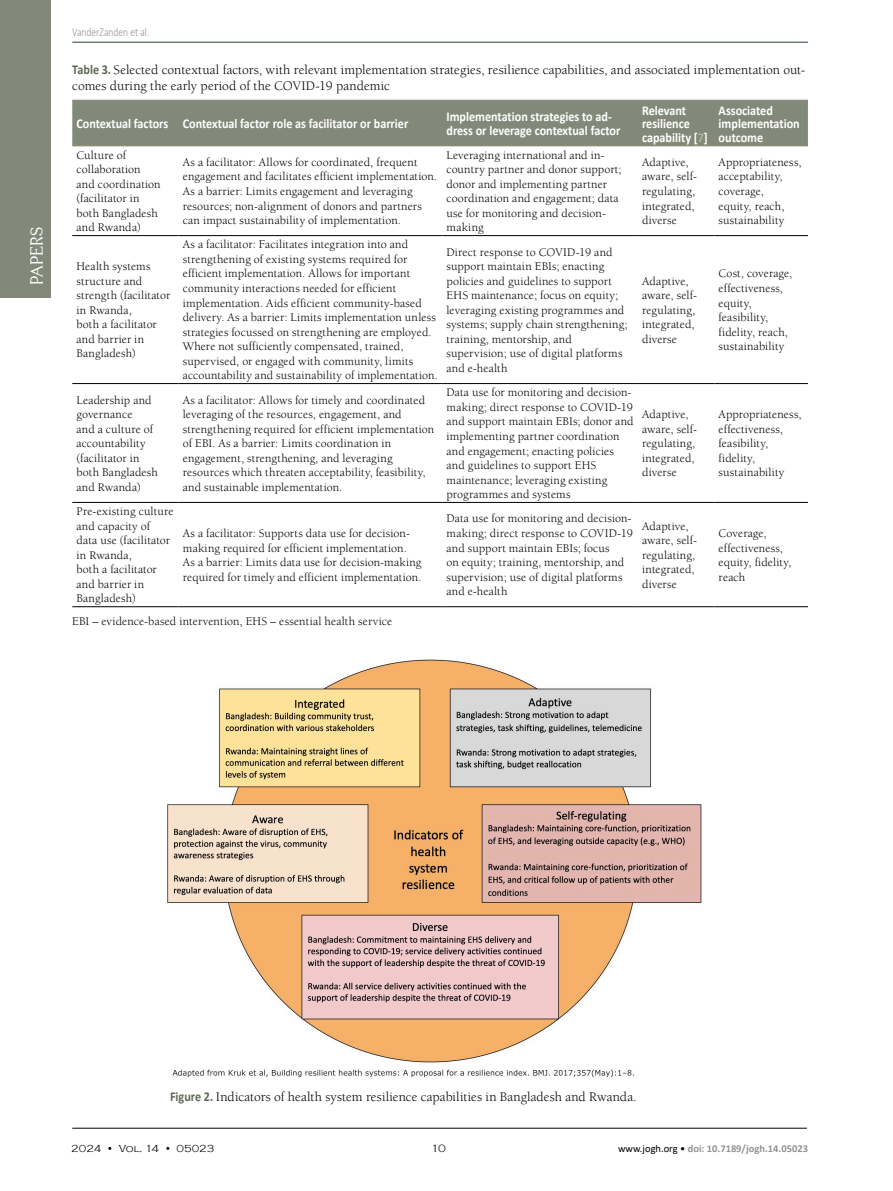
<style>
.page{position:relative;width:893px;height:1191px;background:#fff}
.page>*{position:absolute;margin:0;border:0;box-sizing:border-box;transform-origin:0 0}
.t1{font:17.1px "Centabel";letter-spacing:-.005em;color:#fff}
.potpisi_Figure_Table{font:13.5px/15.8px "Berkeley Std";letter-spacing:.005em;color:#000}
.Tab_Head{font:700 13.5px/13.5px "Calibri";color:#fff;scale:.9 1}
.Tab_text{font:12px/14.5px "Berkeley Std";letter-spacing:.01em;color:#000}
.Tab_txt_ispod{font:12px "Berkeley Std";letter-spacing:.01em;color:#000}
.t2{font:300 12px "Calibri";color:#949290;scale:.8 1}
.t3{font:300 10.95px "Copperplate Gothic";color:#000}
.t4{font:700 10.5px "Calibri";color:#949290}
.t5{font:300 10.5px "Copperplate Gothic";color:#000}
.s1{font-family:"Calibri";font-weight:700;color:#5c6954}
.s2{color:#aeb49a}
.s3{font-weight:400;color:#000}
</style>
<div class="page">
<hr style="left:72px;top:1128px;width:735px;height:1px;background:#000">
<hr style="left:72px;top:42px;width:736px;height:1px;background:#25452c">
<div style="left:0;top:0;width:51px;height:298px;background:#838978"></div>
<div style="left:72px;top:101px;width:736px;height:45px;background:#838978"></div>
<hr style="left:72px;top:235px;width:107px;height:1px;background:#000">
<hr style="left:179px;top:235px;width:263px;height:1px;background:#000">
<hr style="left:442px;top:235px;width:196px;height:1px;background:#000">
<hr style="left:638px;top:235px;width:76px;height:1px;background:#000">
<hr style="left:714px;top:235px;width:94px;height:1px;background:#000">
<hr style="left:72px;top:383px;width:107px;height:1px;background:#000">
<hr style="left:179px;top:383px;width:263px;height:1px;background:#000">
<hr style="left:442px;top:383px;width:196px;height:1px;background:#000">
<hr style="left:638px;top:383px;width:76px;height:1px;background:#000">
<hr style="left:714px;top:383px;width:94px;height:1px;background:#000">
<hr style="left:72px;top:502px;width:107px;height:1px;background:#000">
<hr style="left:179px;top:502px;width:263px;height:1px;background:#000">
<hr style="left:442px;top:502px;width:196px;height:1px;background:#000">
<hr style="left:638px;top:502px;width:76px;height:1px;background:#000">
<hr style="left:714px;top:502px;width:94px;height:1px;background:#000">
<hr style="left:72px;top:606px;width:107px;height:1px;background:#000">
<hr style="left:179px;top:606px;width:263px;height:1px;background:#000">
<hr style="left:442px;top:606px;width:196px;height:1px;background:#000">
<hr style="left:638px;top:606px;width:76px;height:1px;background:#000">
<hr style="left:714px;top:606px;width:94px;height:1px;background:#000">
<hr style="left:72px;top:100px;width:107px;height:1px;background:#838978">
<hr style="left:179px;top:100px;width:263px;height:1px;background:#838978">
<hr style="left:442px;top:100px;width:196px;height:1px;background:#838978">
<hr style="left:638px;top:100px;width:76px;height:1px;background:#838978">
<hr style="left:714px;top:100px;width:94px;height:1px;background:#838978">
<hr style="left:72px;top:146px;width:107px;height:1px;background:#838978">
<hr style="left:179px;top:146px;width:263px;height:1px;background:#838978">
<hr style="left:442px;top:146px;width:196px;height:1px;background:#838978">
<hr style="left:638px;top:146px;width:76px;height:1px;background:#838978">
<hr style="left:714px;top:146px;width:94px;height:1px;background:#838978">
<img style="left:167px;top:659px;width:534px;height:419px">
<h1 class="t1" style="left:27px;top:285px;width:59px;rotate:-90deg">PAPERS</h1>
<p class="t2" style="left:72px;top:25px;width:98px">VanderZanden et al.</p>
<p class="potpisi_Figure_Table" style="left:72px;top:62px;width:734px"><span class="s1">Table 3.</span> Selected contextual factors, with relevant implementation strategies, resilience capabilities, and associated implementation out&shy;comes during the early period of the COVID-19 pandemic</p>
<p class="Tab_Head" style="left:77px;top:117px;width:103px">Contextual factors</p>
<p class="Tab_Head" style="left:183px;top:117px;width:252px">Contextual factor role as facilitator or barrier</p>
<p class="Tab_Head" style="left:446px;top:110px;width:195px">Implementation strategies to ad&shy;dress or leverage contextual factor</p>
<p class="Tab_Head" style="left:642px;top:103px;width:75px">Relevant resilience capability [<span class="s2">7</span>]</p>
<p class="Tab_Head" style="left:719px;top:103px;width:92px">Associated implementation outcome</p>
<p class="Tab_text" style="left:77px;top:148px;width:86px">Culture of collaboration and coordination (facilitator in both Bangladesh and Rwanda)</p>
<p class="Tab_text" style="left:183px;top:155px;width:256px">As a facilitator: Allows for coordinated, frequent engagement and facilitates efficient implementation.<br>As a barrier: Limits engagement and leveraging resources; non-alignment of donors and partners can impact sustainability of implementation.</p>
<p class="Tab_text" style="left:446px;top:148px;width:177px">Leveraging international and in&shy;country partner and donor support; donor and implementing partner coordination and engagement; data use for monitoring and decision&shy;making</p>
<p class="Tab_text" style="left:642px;top:155px;width:57px">Adaptive, aware, self&shy;regulating, integrated, diverse</p>
<p class="Tab_text" style="left:719px;top:155px;width:84px">Appropriateness, acceptability, coverage,<br>equity, reach, sustainability</p>
<p class="Tab_text" style="left:77px;top:259px;width:95px">Health systems structure and strength (facilitator in Rwanda,<br>both a facilitator and barrier in<br>Bangladesh)</p>
<p class="Tab_text" style="left:183px;top:237px;width:256px">As a facilitator: Facilitates integration into and strengthening of existing systems required for efficient implementation. Allows for important community interactions needed for efficient implementation. Aids efficient community-based delivery. As a barrier: Limits implementation unless strategies focussed on strengthening are employed.<br>Where not sufficiently compensated, trained, supervised, or engaged with community, limits accountability and sustainability of implementation.</p>
<p class="Tab_text" style="left:446px;top:245px;width:183px">Direct response to COVID-19 and support maintain EBIs; enacting policies and guidelines to support<br>EHS maintenance; focus on equity; leveraging existing programmes and systems; supply chain strengthening; training, mentorship, and supervision; use of digital platforms and e-health</p>
<p class="Tab_text" style="left:642px;top:274px;width:57px">Adaptive, aware, self&shy;regulating, integrated, diverse</p>
<p class="Tab_text" style="left:719px;top:266px;width:75px">Cost, coverage, effectiveness, equity, feasibility, fidelity, reach, sustainability</p>
<p class="Tab_text" style="left:77px;top:393px;width:83px">Leadership and governance<br>and a culture of accountability (facilitator in both Bangladesh and Rwanda)</p>
<p class="Tab_text" style="left:183px;top:393px;width:253px">As a facilitator: Allows for timely and coordinated leveraging of the resources, engagement, and strengthening required for efficient implementation of EBI. As a barrier: Limits coordination in engagement, strengthening, and leveraging resources which threaten acceptability, feasibility, and sustainable implementation.</p>
<p class="Tab_text" style="left:446px;top:385px;width:189px">Data use for monitoring and decision&shy;making; direct response to COVID-19 and support maintain EBIs; donor and implementing partner coordination and engagement; enacting policies and guidelines to support EHS maintenance; leveraging existing programmes and systems</p>
<p class="Tab_text" style="left:642px;top:407px;width:57px">Adaptive, aware, self&shy;regulating, integrated, diverse</p>
<p class="Tab_text" style="left:719px;top:407px;width:84px">Appropriateness, effectiveness, feasibility, fidelity, sustainability</p>
<p class="Tab_text" style="left:77px;top:504px;width:99px">Pre-existing culture and capacity of data use (facilitator in Rwanda,<br>both a facilitator and barrier in<br>Bangladesh)</p>
<p class="Tab_text" style="left:183px;top:526px;width:240px">As a facilitator: Supports data use for decision&shy;making required for efficient implementation.<br>As a barrier: Limits data use for decision-making required for timely and efficient implementation.</p>
<p class="Tab_txt_ispod" style="left:72px;top:614px;width:321px">EBI – evidence-based intervention, EHS – essential health service</p>
<p class="Tab_text" style="left:446px;top:511px;width:188px">Data use for monitoring and decision&shy;making; direct response to COVID-19 and support maintain EBIs; focus<br>on equity; training, mentorship, and supervision; use of digital platforms and e-health</p>
<p class="Tab_text" style="left:642px;top:519px;width:57px">Adaptive, aware, self&shy;regulating, integrated, diverse</p>
<p class="Tab_text" style="left:719px;top:526px;width:74px">Coverage, effectiveness, equity, fidelity, reach</p>
<p class="potpisi_Figure_Table" style="left:170px;top:1089px;width:468px"><span class="s1">Figure 2.</span> Indicators of health system resilience capabilities in Bangladesh and Rwanda.</p>
<p class="t5" style="left:71px;top:1142px;width:145px">2024 • Vol. 14 • 05023</p>
<p class="t3" style="left:431px;top:1142px;width:16px">10</p>
<p class="t4" style="left:618px;top:1141px;width:191px"><span class="s3">www.jogh.org •</span> doi: 10.7189/jogh.14.05023</p>
</div>
